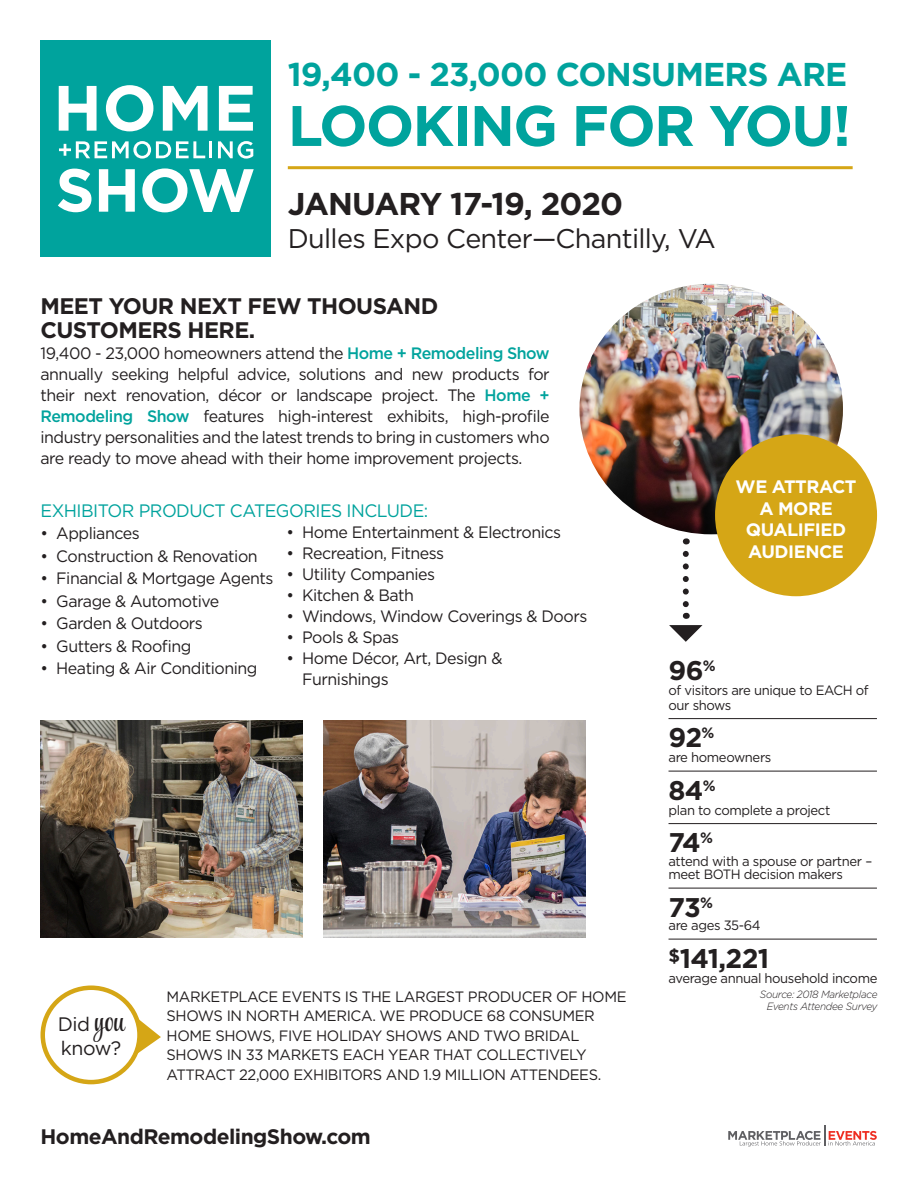
<style>
.page{position:relative;width:918px;height:1188px;background:#fff}
.page>*{position:absolute;margin:0;border:0;box-sizing:border-box;transform-origin:0 0}
.t1{font:700 57px "Gotham";letter-spacing:-.03em;color:#00a39d}
.t2{font:700 33px "Gotham";letter-spacing:-.025em;color:#00a39d}
.t3{font:700 31.5px "Gotham";letter-spacing:-.025em;color:#231f20}
.t4{font:27px "Gotham";letter-spacing:-.025em;color:#231f20}
.t5{font:700 27px "Gotham";letter-spacing:-.025em;color:#231f20}
.t6{font:700 22.5px/24px "Gotham";letter-spacing:-.025em;color:#231f20}
.t7{font:700 21px "Gotham";letter-spacing:-.025em;color:#231f20}
.t8{font:19.5px "Gotham";letter-spacing:-.025em;color:#231f20}
.t9{font:18px "Gotham";letter-spacing:-.03em;color:#00a39d}
.t10{font:700 18px/21.6px "Gotham";letter-spacing:-.025em;color:#fff;text-align:center}
.t11{font:16.5px/21px "Gotham";letter-spacing:-.03em;color:#231f20}
.t12{font:15px/19.5px "Gotham";letter-spacing:-.025em;color:#231f20}
.t13{font:13.5px/15px "Gotham";letter-spacing:-.03em;color:#231f20}
.t14{font:italic 300 10.5px "Gotham";letter-spacing:-.03em;color:#231f20;scale:.95 1}
.s1{font-weight:500;color:#00a39d}
.s2{font-family:"Style Script";font-size:30px}
</style>
<div class="page">
<img style="left:40px;top:720px;width:263px;height:217px">
<img style="left:323px;top:720px;width:262px;height:217px">
<svg style="left:728px;top:1125px;width:149px;height:22px"></svg>
<div style="left:40px;top:40px;width:231px;height:217px;background:#00a39d"></div>
<svg style="left:59px;top:86px;width:38px;height:45px"></svg>
<svg style="left:106px;top:85px;width:47px;height:46px"></svg>
<svg style="left:163px;top:86px;width:45px;height:45px"></svg>
<svg style="left:219px;top:86px;width:34px;height:45px"></svg>
<svg style="left:59px;top:141px;width:146px;height:18px"></svg>
<hr style="left:209px;top:141px;width:3px;height:17px;background:#fff">
<svg style="left:218px;top:141px;width:35px;height:18px"></svg>
<svg style="left:58px;top:169px;width:33px;height:43px"></svg>
<svg style="left:99px;top:169px;width:36px;height:43px"></svg>
<svg style="left:142px;top:168px;width:112px;height:44px"></svg>
<hr style="left:288px;top:166px;width:565px;height:3px;background:#d5a616">
<svg style="left:683px;top:554px;width:6px;height:65px"></svg>
<img style="left:579px;top:284px;width:264px;height:250px">
<div style="left:715px;top:434px;width:162px;height:162px;background:#d5a616;border-radius:50%"></div>
<svg style="left:669px;top:625px;width:34px;height:17px"></svg>
<div style="left:40px;top:986px;width:102px;height:98px;border:4px solid #d5a616;border-radius:50%"></div>
<svg style="left:136px;top:1018px;width:25px;height:36px"></svg>
<hr style="left:669px;top:718px;width:208px;height:1px;background:#231f20">
<hr style="left:669px;top:771px;width:208px;height:1px;background:#231f20">
<hr style="left:669px;top:823px;width:208px;height:1px;background:#231f20">
<hr style="left:669px;top:888px;width:208px;height:1px;background:#231f20">
<hr style="left:669px;top:939px;width:208px;height:1px;background:#231f20">
<p class="t2" style="left:288px;top:52px;width:561px">19,400 - 23,000 CONSUMERS ARE</p>
<p class="t1" style="left:288px;top:88px;width:565px">LOOKING FOR YOU!</p>
<p class="t3" style="left:288px;top:183px;width:337px">JANUARY 17-19, 2020</p>
<p class="t4" style="left:288px;top:221px;width:430px">Dulles Expo Center—Chantilly, VA</p>
<p class="t6" style="left:40px;top:294px;width:399px">MEET YOUR NEXT FEW THOUSAND<br>CUSTOMERS HERE.</p>
<p class="t11" style="left:40px;top:342px;width:511px;text-align:justify">19,400 - 23,000 homeowners attend the <span class="s1">Home + Remodeling Show </span>annually seeking helpful advice, solutions and new products for their next renovation, décor or landscape project. The <span class="s1">Home + Remodeling Show</span> features high-interest exhibits, high-profile industry personalities and the latest trends to bring in customers who are ready to move ahead with their home improvement projects.</p>
<p class="t9" style="left:40px;top:499px;width:389px">EXHIBITOR PRODUCT CATEGORIES INCLUDE:</p>
<p class="t11" style="left:40px;top:523px;width:101px">• Appliances</p>
<p class="t11" style="left:40px;top:545px;width:219px">• Construction &amp; Renovation</p>
<p class="t11" style="left:40px;top:568px;width:234px">• Financial &amp; Mortgage Agents</p>
<p class="t11" style="left:40px;top:590px;width:180px">• Garage &amp; Automotive</p>
<p class="t11" style="left:40px;top:613px;width:164px">• Garden &amp; Outdoors</p>
<p class="t11" style="left:40px;top:635px;width:153px">• Gutters &amp; Roofing</p>
<p class="t11" style="left:40px;top:658px;width:218px">• Heating &amp; Air Conditioning</p>
<p class="t11" style="left:286px;top:522px;width:276px">• Home Entertainment &amp; Electronics</p>
<p class="t11" style="left:286px;top:543px;width:159px">• Recreation, Fitness</p>
<p class="t11" style="left:286px;top:564px;width:150px">• Utility Companies</p>
<p class="t11" style="left:286px;top:585px;width:129px">• Kitchen &amp; Bath</p>
<p class="t11" style="left:286px;top:606px;width:302px">• Windows, Window Coverings &amp; Doors</p>
<p class="t11" style="left:286px;top:627px;width:114px">• Pools &amp; Spas</p>
<p class="t11" style="left:302px;top:648px;width:202px;text-indent:-16px">• Home Décor, Art, Design &amp;<br>Furnishings</p>
<p class="t8" style="left:58px;top:1012px;width:68px">Did <span class="s2">you</span></p>
<p class="t8" style="left:61px;top:1035px;width:62px">know?</p>
<p class="t12" style="left:167px;top:986px;width:462px">MARKETPLACE EVENTS IS THE LARGEST PRODUCER OF HOME SHOWS IN NORTH AMERICA. WE PRODUCE 68 CONSUMER HOME SHOWS, FIVE HOLIDAY SHOWS AND TWO BRIDAL SHOWS IN 33 MARKETS EACH YEAR THAT COLLECTIVELY ATTRACT 22,000 EXHIBITORS AND 1.9 MILLION ATTENDEES.</p>
<p class="t7" style="left:40px;top:1123px;width:332px">HomeAndRemodelingShow.com</p>
<p class="t10" style="left:736px;top:476px;width:122px">WE ATTRACT<br>A MORE</p>
<p class="t10" style="left:746px;top:519px;width:102px;text-align:left">QUALIFIED<br>AUDIENCE</p>
<p class="t5" style="left:669px;top:653px;width:49px">96<sup>%</sup></p>
<p class="t13" style="left:669px;top:682px;width:202px">of visitors are unique to EACH of our shows</p>
<p class="t5" style="left:669px;top:720px;width:47px">92<sup>%</sup></p>
<p class="t13" style="left:669px;top:750px;width:104px">are homeowners</p>
<p class="t5" style="left:669px;top:773px;width:49px">84<sup>%</sup></p>
<p class="t13" style="left:669px;top:802px;width:163px">plan to complete a project</p>
<p class="t5" style="left:669px;top:825px;width:46px">74<sup>%</sup></p>
<p class="t13" style="left:669px;top:854px;width:205px;line-height:13.5px">attend with a spouse or partner – meet BOTH decision makers</p>
<p class="t5" style="left:669px;top:890px;width:46px">73<sup>%</sup></p>
<p class="t13" style="left:669px;top:918px;width:94px">are ages 35-64</p>
<p class="t5" style="left:669px;top:941px;width:102px"><sup>$</sup>141,221</p>
<p class="t13" style="left:669px;top:970px;width:210px">average annual household income</p>
<p class="t14" style="left:760px;top:988px;width:125px">Source: 2018 Marketplace</p>
<p class="t14" style="left:767px;top:1000px;width:118px">Events Attendee Survey</p>
</div>
